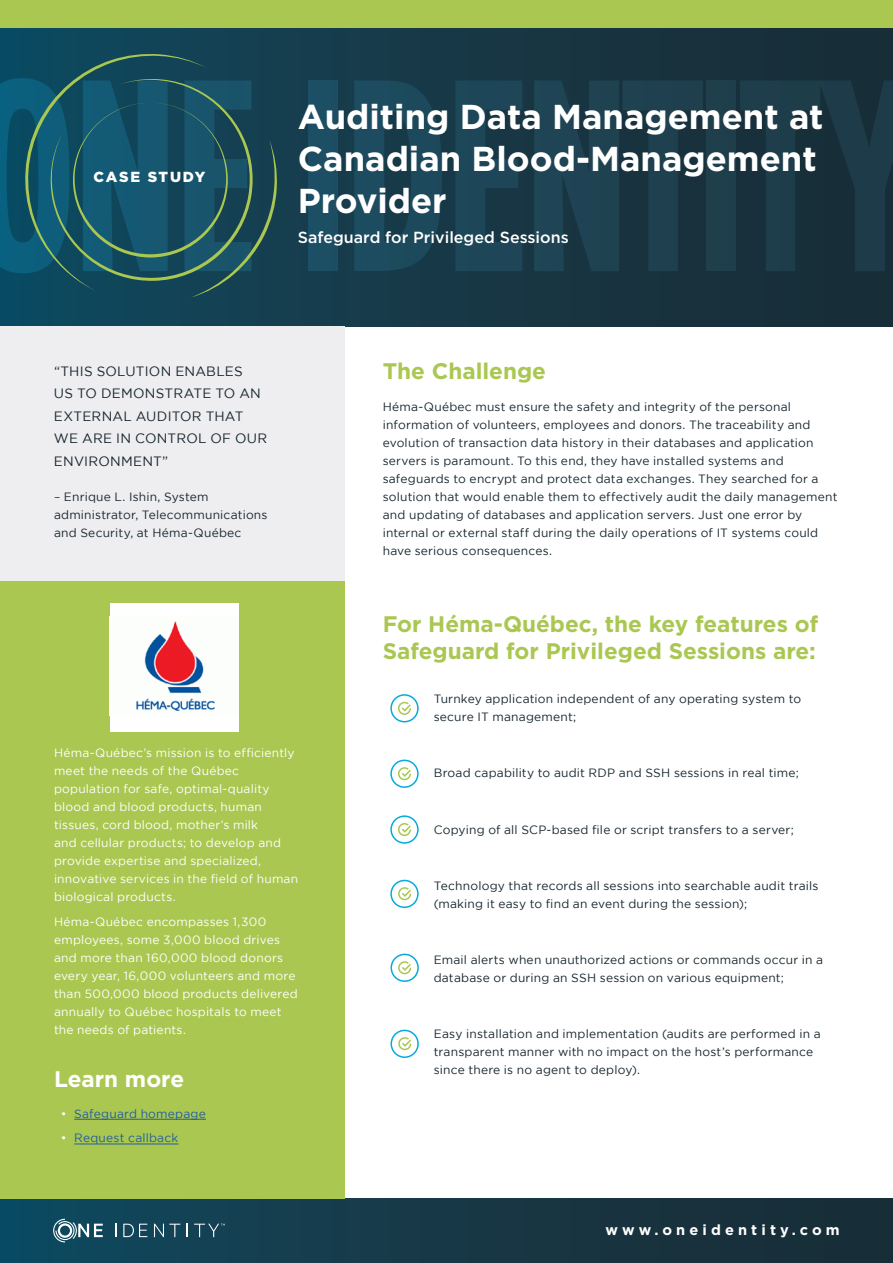
<style>
.page{position:relative;width:893px;height:1263px;background:#fff}
.page>*{position:absolute;margin:0;border:0;box-sizing:border-box;transform-origin:0 0}
.t1{font:700 34.5px/42px "Gotham";color:#fff}
.t2{font:700 22.5px/27px "Gotham";color:#aac751}
.t3{font:700 22.5px "Gotham";color:#fff}
.t4{font:500 16.05px "Gotham";color:#fff}
.t5{font:700 14.55px "Gotham";letter-spacing:.285em;color:#fff}
.t6{font:900 14.55px "Gotham";letter-spacing:.115em;color:#fff}
.t7{font:13.5px/22.5px "Gotham";letter-spacing:.015em;color:#17272f}
.t8{font:12px/18px "Gotham";letter-spacing:.015em;color:#17272f}
.t9{font:12px/18px "Gotham";letter-spacing:.02em;color:#fff}
.t10{font:12px "Gotham";letter-spacing:.02em;color:#215e9e}
.s1{color:#fff}
</style>
<div class="page">
<div style="left:0;top:1198px;width:893px;height:65px;background:linear-gradient(to right,#10495e,#1b2b33)"></div>
<svg style="left:116px;top:1224px;width:1px;height:13px"></svg>
<svg style="left:123px;top:1224px;width:24px;height:13px"></svg>
<svg style="left:154px;top:1224px;width:26px;height:13px"></svg>
<svg style="left:187px;top:1224px;width:1px;height:13px"></svg>
<svg style="left:194px;top:1224px;width:31px;height:13px"></svg>
<svg style="left:53px;top:1219px;width:50px;height:23px"></svg>
<div style="left:0;top:27px;width:893px;height:299px;background:linear-gradient(to right,#0f495e,#1b2b33)"></div>
<div style="left:0;top:326px;width:344px;height:872px;background:#aac751"></div>
<div style="left:390px;top:759px;width:29px;height:29px;border:2px solid #05abdb;border-radius:50%"></div>
<div style="left:390px;top:815px;width:29px;height:29px;border:2px solid #05abdb;border-radius:50%"></div>
<div style="left:390px;top:880px;width:29px;height:28px;border:2px solid #05abdb;border-radius:50%"></div>
<svg style="left:398px;top:887px;width:14px;height:14px"></svg>
<svg style="left:398px;top:767px;width:13px;height:14px"></svg>
<svg style="left:398px;top:823px;width:13px;height:14px"></svg>
<div style="left:390px;top:694px;width:29px;height:28px;border:2px solid #05abdb;border-radius:50%"></div>
<svg style="left:398px;top:701px;width:13px;height:14px"></svg>
<div style="left:390px;top:954px;width:29px;height:28px;border:2px solid #05abdb;border-radius:50%"></div>
<div style="left:390px;top:1030px;width:29px;height:28px;border:2px solid #05abdb;border-radius:50%"></div>
<svg style="left:398px;top:1037px;width:14px;height:14px"></svg>
<svg style="left:398px;top:961px;width:14px;height:14px"></svg>
<div style="left:308px;top:80px;width:30px;height:191px;background:#1c4f63"></div>
<svg style="left:354px;top:80px;width:88px;height:191px;background:#1b4658"></svg>
<svg style="left:455px;top:80px;width:67px;height:191px;background:#1b4152"></svg>
<svg style="left:534px;top:80px;width:169px;height:191px;background:#1c3c4a"></svg>
<div style="left:706px;top:80px;width:30px;height:191px;background:#1f3e4c"></div>
<svg style="left:740px;top:80px;width:153px;height:191px;background:#1a3541"></svg>
<div style="left:0;top:0;width:893px;height:27px;background:#aac751"></div>
<svg style="left:0;top:52px;width:278px;height:245px;background:#195463"></svg>
<div style="left:0;top:326px;width:344px;height:254px;background:#eeedef"></div>
<div style="left:110px;top:603px;width:129px;height:128px;background:#fff"></div>
<img style="left:136px;top:621px;width:79px;height:90px">
<hr style="left:74px;top:1119px;width:132px;height:1px;background:#215e9e">
<hr style="left:74px;top:1144px;width:104px;height:1px;background:#215e9e">
<p class="t6" style="left:94px;top:166px;width:113px">CASE STUDY</p>
<h1 class="t1" style="left:298px;top:96px;width:527px">Auditing Data Management at<br>Canadian Blood-Management<br>Provider</h1>
<h3 class="t4" style="left:298px;top:226px;width:272px">Safeguard for Privileged Sessions</h3>
<p class="t7" style="left:54px;top:359px;width:180px;text-indent:43px">soluti on enables us to demonstr</p>
<p class="t7" style="left:54px;top:359px;width:24px">“This</p>
<p class="t7" style="left:184px;top:382px;width:79px">ate to an</p>
<p class="t7" style="left:54px;top:404px;width:211px;text-indent:48px">nal auditor that we are i n control of our environment”</p>
<p class="t8" style="left:54px;top:487px;width:215px">– Enrique L. Ishin, System administrator, Telecommunications and Security, at Héma-Québec</p>
<p class="t7" style="left:54px;top:404px;width:30px">exter</p>
<h2 class="t2" style="left:383px;top:357px;width:165px">The Challenge</h2>
<p class="t8" style="left:383px;top:397px;width:456px">Héma-Québec must ensure the safety and integrity of the personal information of volunteers, employees and donors. The traceability and evolution of transaction data history in their databases and application servers is paramount. To this end, they have installed systems and safeguards to encrypt and protect data exchanges. They searched for a solution that would enable them to effectively audit the daily management and updating of databases and application servers. Just one error by internal or external staff during the daily operations of IT systems could have serious consequences.</p>
<h2 class="t2" style="left:383px;top:611px;width:437px">For Héma-Québec, the key features of<br>Safeguard for Privileged Sessions are:</h2>
<p class="t8" style="left:434px;top:689px;width:369px">Turnkey application independent of any operating system to secure IT management;</p>
<p class="t9" style="left:54px;top:744px;width:246px">Héma-Québec’s mission is to efficiently meet the needs of the Québec population for safe, optimal-quality blood and blood products, human tissues, cord blood, mother’s milk<br>and cellular products; to develop and provide expertise and specialized, innovative services in the field of human biological products.</p>
<p class="t9" style="left:54px;top:912px;width:245px">Héma-Québec encompasses 1,300 employees, some 3,000 blood drives and more than 160,000 blood donors every year, 16,000 volunteers and more than 500,000 blood products delivered annually to Québec hospitals to meet the needs of patients.</p>
<h2 class="t3" style="left:54px;top:1064px;width:132px">Learn more</h2>
<p class="t10" style="left:61px;top:1107px;width:147px"><span class="s1">•</span> Safeguard homepage</p>
<p class="t10" style="left:61px;top:1131px;width:119px"><span class="s1">•</span> Request callback</p>
<p class="t8" style="left:434px;top:764px;width:367px">Broad capability to audit RDP and SSH sessions in real time;</p>
<p class="t8" style="left:434px;top:820px;width:362px">Copying of all SCP-based file or script transfers to a server;</p>
<p class="t8" style="left:434px;top:876px;width:386px">Technology that records all sessions into searchable audit trails (making it easy to find an event during the session);</p>
<p class="t8" style="left:434px;top:951px;width:391px">Email alerts when unauthorized actions or commands occur in a database or during an SSH session on various equipment;</p>
<p class="t8" style="left:434px;top:1025px;width:388px">Easy installation and implementation (audits are performed in a transparent manner with no impact on the host’s performance since there is no agent to deploy).</p>
<p class="t5" style="left:606px;top:1220px;width:236px">www.oneidentity.com</p>
</div>
